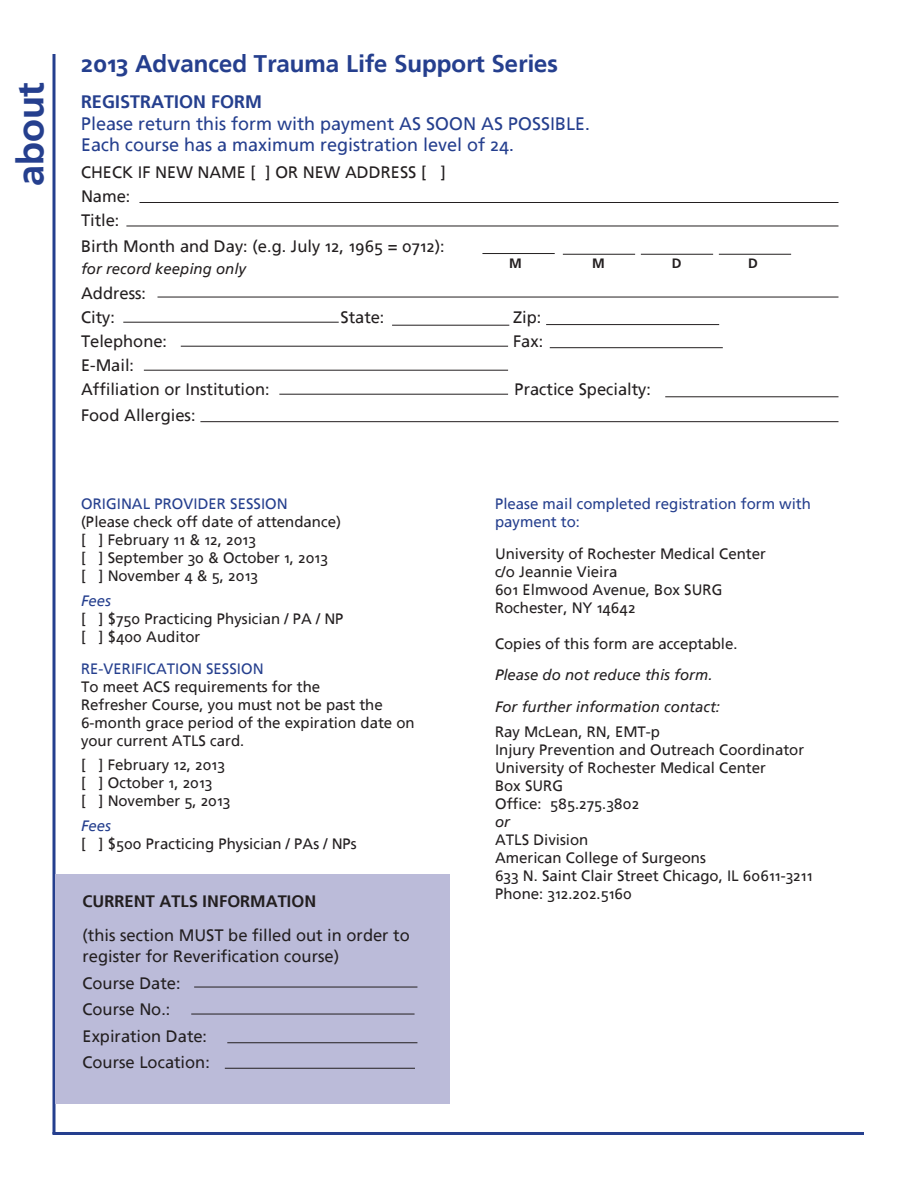
<style>
.page{position:relative;width:918px;height:1188px;background:#fff}
.page>*{position:absolute;margin:0;border:0;box-sizing:border-box;transform-origin:0 0}
.t1{font:700 37.5px "Frutiger Linotype";color:#253f8e}
.t2{font:700 24px "Frutiger Linotype";color:#253f8e}
.t3{font:18px "Frutiger Linotype";color:#253f8e}
.t4{font:700 18px "Frutiger Linotype";color:#253f8e}
.t5{font:16.5px/21.6px "Frutiger Linotype";color:#231f20}
.t6{font:700 16.5px "Frutiger Linotype";color:#231f20}
.t7{font:15px/18px "Frutiger Linotype";color:#231f20}
.t8{font:15px/18px "Frutiger Linotype";color:#253f8e}
.t9{font:italic 15px "Frutiger Linotype";color:#231f20}
.t10{font:italic 15px "Frutiger Linotype";color:#253f8e}
.t11{font:700 13.5px "Frutiger Linotype";color:#231f20}
.s1{font-style:italic}
</style>
<div class="page">
<svg style="left:52px;top:54px;width:4px;height:1078px;background:#5d70ab"></svg>
<hr style="left:52px;top:1132px;width:812px;height:3px;background:#253f8e">
<div style="left:56px;top:874px;width:394px;height:230px;background:#bbbbd9"></div>
<hr style="left:140px;top:202px;width:698px;height:1px;background:#231f20">
<hr style="left:126px;top:226px;width:712px;height:1px;background:#231f20">
<hr style="left:482px;top:253px;width:73px;height:1px;background:#231f20">
<hr style="left:563px;top:254px;width:72px;height:1px;background:#231f20">
<hr style="left:641px;top:254px;width:72px;height:1px;background:#231f20">
<hr style="left:719px;top:254px;width:72px;height:1px;background:#231f20">
<hr style="left:158px;top:297px;width:680px;height:1px;background:#231f20">
<hr style="left:123px;top:322px;width:216px;height:1px;background:#231f20">
<hr style="left:392px;top:325px;width:117px;height:1px;background:#231f20">
<hr style="left:546px;top:324px;width:173px;height:1px;background:#231f20">
<hr style="left:550px;top:347px;width:173px;height:1px;background:#231f20">
<hr style="left:181px;top:346px;width:327px;height:1px;background:#231f20">
<hr style="left:144px;top:370px;width:364px;height:1px;background:#231f20">
<hr style="left:279px;top:394px;width:229px;height:1px;background:#231f20">
<hr style="left:665px;top:397px;width:173px;height:1px;background:#231f20">
<hr style="left:200px;top:421px;width:639px;height:1px;background:#231f20">
<hr style="left:194px;top:987px;width:223px;height:1px;background:#231f20">
<hr style="left:191px;top:1014px;width:224px;height:1px;background:#231f20">
<hr style="left:227px;top:1042px;width:190px;height:1px;background:#231f20">
<hr style="left:225px;top:1068px;width:190px;height:1px;background:#231f20">
<h1 class="t1" style="left:8px;top:186px;width:106px;rotate:-90deg">about</h1>
<h2 class="t2" style="left:81px;top:49px;width:479px">2013 Advanced Trauma Life Support Series</h2>
<p class="t4" style="left:81px;top:91px;width:183px">REGISTRATION FORM</p>
<p class="t3" style="left:81px;top:113px;width:511px">Please return this form with payment AS SOON AS POSSIBLE.</p>
<p class="t3" style="left:81px;top:134px;width:435px">Each course has a maximum registration level of 24.</p>
<p class="t5" style="left:81px;top:161px;width:366px">CHECK IF NEW NAME [ ] OR NEW ADDRESS [ ]</p>
<p class="t5" style="left:81px;top:186px;width:51px">Name:</p>
<p class="t5" style="left:81px;top:210px;width:40px">Title:</p>
<p class="t5" style="left:81px;top:236px;width:365px">Birth Month and Day: (e.g. July 12, 1965 = 0712):</p>
<p class="t9" style="left:81px;top:260px;width:167px">for record keeping only</p>
<p class="t5" style="left:81px;top:282px;width:67px">Address:</p>
<p class="t5" style="left:81px;top:306px;width:35px">City:</p>
<p class="t5" style="left:340px;top:306px;width:46px">State:</p>
<p class="t5" style="left:513px;top:306px;width:30px">Zip:</p>
<p class="t5" style="left:81px;top:330px;width:88px">Telephone:</p>
<p class="t5" style="left:513px;top:330px;width:32px">Fax:</p>
<p class="t5" style="left:81px;top:354px;width:55px">E-Mail:</p>
<p class="t5" style="left:81px;top:378px;width:190px">Affiliation or Institution:</p>
<p class="t5" style="left:515px;top:378px;width:138px">Practice Specialty:</p>
<p class="t5" style="left:81px;top:404px;width:116px">Food Allergies:</p>
<p class="t11" style="left:509px;top:255px;width:14px">M</p>
<p class="t11" style="left:592px;top:255px;width:14px">M</p>
<p class="t11" style="left:672px;top:255px;width:11px">D</p>
<p class="t11" style="left:748px;top:255px;width:11px">D</p>
<p class="t8" style="left:81px;top:495px;width:208px">ORIGINAL PROVIDER SESSION</p>
<p class="t7" style="left:81px;top:513px;width:262px">(Please check off date of attendance)</p>
<p class="t7" style="left:81px;top:531px;width:176px">[ ] February 11 &amp; 12, 2013</p>
<p class="t7" style="left:81px;top:549px;width:249px">[ ] September 30 &amp; October 1, 2013</p>
<p class="t7" style="left:81px;top:567px;width:179px">[ ] November 4 &amp; 5, 2013</p>
<p class="t10" style="left:81px;top:592px;width:32px">Fees</p>
<p class="t7" style="left:81px;top:610px;width:264px">[ ] $750 Practicing Physician / PA / NP</p>
<p class="t7" style="left:81px;top:628px;width:121px">[ ] $400 Auditor</p>
<p class="t8" style="left:81px;top:659px;width:184px">RE-VERIFICATION SESSION</p>
<p class="t7" style="left:81px;top:677px;width:335px">To meet ACS requirements for the<br>Refresher Course, you must not be past the 6-month grace period of the expiration date on your current ATLS card.</p>
<p class="t7" style="left:81px;top:756px;width:146px">[ ] February 12, 2013</p>
<p class="t7" style="left:81px;top:774px;width:133px">[ ] October 1, 2013</p>
<p class="t7" style="left:81px;top:792px;width:151px">[ ] November 5, 2013</p>
<p class="t10" style="left:81px;top:817px;width:32px">Fees</p>
<p class="t7" style="left:81px;top:835px;width:277px">[ ] $500 Practicing Physician / PAs / NPs</p>
<p class="t6" style="left:82px;top:892px;width:235px">CURRENT ATLS INFORMATION</p>
<p class="t5" style="left:82px;top:924px;width:329px">(this section MUST be filled out in order to register for Reverification course)</p>
<p class="t5" style="left:82px;top:972px;width:100px">Course Date:</p>
<p class="t5" style="left:82px;top:999px;width:90px">Course No.:</p>
<p class="t5" style="left:82px;top:1025px;width:126px">Expiration Date:</p>
<p class="t5" style="left:82px;top:1052px;width:129px">Course Location:</p>
<p class="t8" style="left:495px;top:495px;width:317px">Please mail completed registration form with payment to:</p>
<p class="t7" style="left:495px;top:545px;width:272px">University of Rochester Medical Center c/o Jeannie Vieira</p>
<p class="t7" style="left:495px;top:581px;width:229px">601 Elmwood Avenue, Box SURG</p>
<p class="t7" style="left:495px;top:599px;width:142px">Rochester, NY 14642</p>
<p class="t7" style="left:495px;top:635px;width:244px">Copies of this form are acceptable.</p>
<p class="t9" style="left:495px;top:666px;width:219px">Please do not reduce this form.</p>
<p class="t9" style="left:495px;top:698px;width:227px">For further information contact:</p>
<p class="t7" style="left:495px;top:722px;width:167px">Ray McLean, RN, EMT-p</p>
<p class="t7" style="left:495px;top:740px;width:311px">Injury Prevention and Outreach Coordinator</p>
<p class="t7" style="left:495px;top:758px;width:272px">University of Rochester Medical Center</p>
<p class="t7" style="left:495px;top:776px;width:70px">Box SURG</p>
<p class="t7" style="left:495px;top:794px;width:146px">Office: 585.275.3802</p>
<p class="t7" style="left:495px;top:812px;width:95px"><span class="s1">or<br></span>ATLS Division</p>
<p class="t7" style="left:495px;top:848px;width:212px">American College of Surgeons</p>
<p class="t7" style="left:495px;top:866px;width:319px">633 N. Saint Clair Street Chicago, IL 60611-3211<br>Phone: 312.202.5160</p>
</div>
